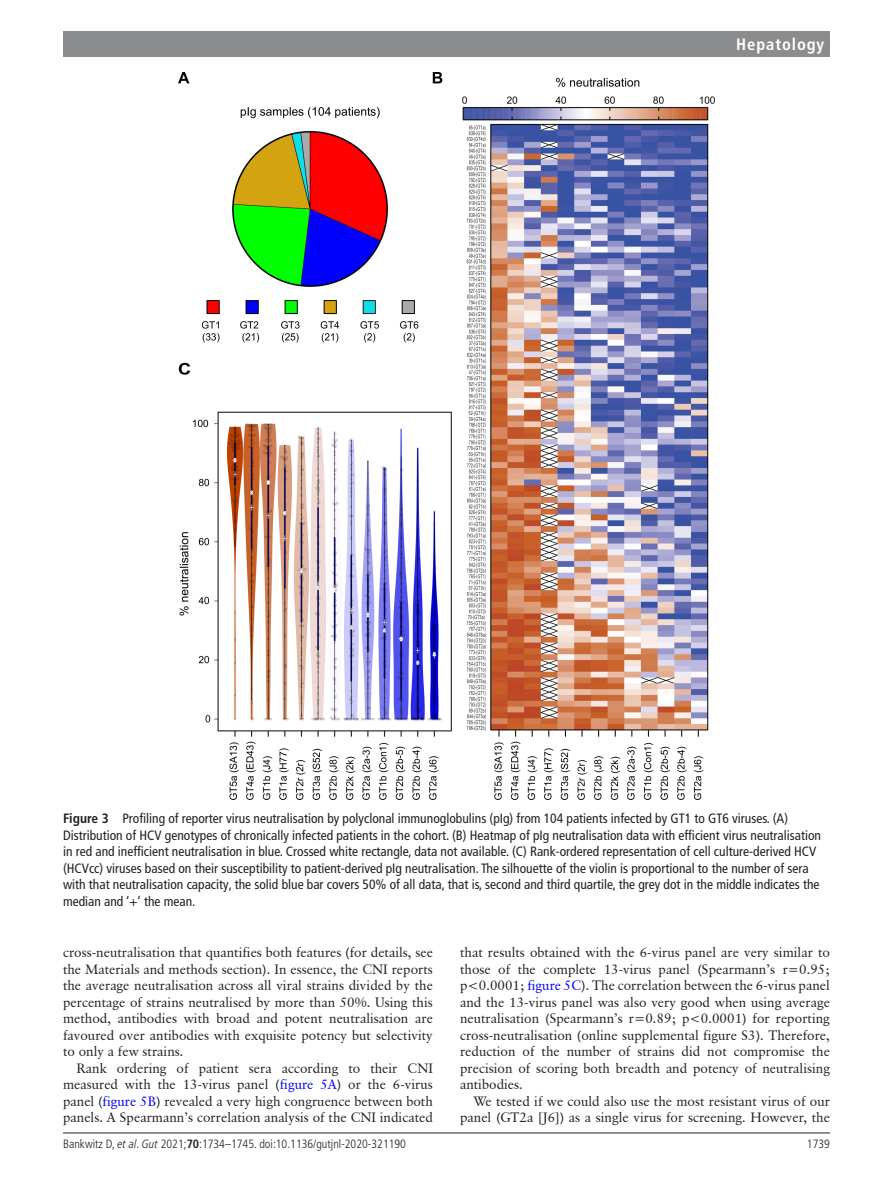
<style>
.page{position:relative;width:893px;height:1191px;background:#fff}
.page>*{position:absolute;margin:0;border:0;box-sizing:border-box;transform-origin:0 0}
.t1{font:700 condensed 16.5px "Frutiger LT Pro";letter-spacing:.055em;color:#fff}
.t2{font:13.5px/16.5px "Classical Garamond BT";color:#231f20;text-align:justify}
.t3{font:condensed 13.5px/16.5px "Frutiger LT Pro";color:#231f20}
.t4{font:300 condensed 12px "Frutiger LT Pro";color:#231f20}
.s1{font-weight:700}
.s2{color:#00f}
.s3{font-style:italic}
</style>
<div class="page">
<hr style="left:63px;top:1132px;width:767px;height:1px;background:#231f20">
<div style="left:63px;top:31px;width:767px;height:25px;background:#8a8c8e"></div>
<img style="left:178px;top:72px;width:537px;height:727px">
<p class="t1" style="left:736px;top:34px;width:90px">Hepatology</p>
<p class="t3" style="left:63px;top:810px;width:759px"><span class="s1">Figure 3</span> Profiling of reporter virus neutralisation by polyclonal immunoglobulins (pIg) from 104 patients infected by GT1 to GT6 viruses. (A)<br>Distribution of HCV genotypes of chronically infected patients in the cohort. (B) Heatmap of pIg neutralisation data with efficient virus neutralisation in red and inefficient neutralisation in blue. Crossed white rectangle, data not available. (C) Rank-ordered representation of cell culture-derived HCV (HCVcc) viruses based on their susceptibility to patient-derived pIg neutralisation. The silhouette of the violin is proportional to the number of sera with that neutralisation capacity, the solid blue bar covers 50% of all data, that is, second and third quartile, the grey dot in the middle indicates the median and ‘+’ the mean.</p>
<p class="t2" style="left:63px;top:944px;width:371px">cross-neutralisation that quantifies both features (for details, see the Materials and methods section). In essence, the CNI reports the average neutralisation across all viral strains divided by the percentage of strains neutralised by more than 50%. Using this method, antibodies with broad and potent neutralisation are favoured over antibodies with exquisite potency but selectivity to only a few strains.</p>
<p class="t2" style="left:63px;top:1059px;width:371px;text-indent:14px">Rank ordering of patient sera according to their CNI measured with the 13-virus panel (<span class="s2">figure 5A</span>) or the 6-virus panel (<span class="s2">figure 5B</span>) revealed a very high congruence between both panels. A Spearmann’s correlation analysis of the CNI indicated</p>
<p class="t2" style="left:460px;top:944px;width:371px">that results obtained with the 6-virus panel are very similar to those of the complete 13-virus panel (Spearmann’s r=0.95; p&lt;0.0001; <span class="s2">figure 5C</span>). The correlation between the 6-virus panel and the 13-virus panel was also very good when using average neutralisation (Spearmann’s r=0.89; p&lt;0.0001) for reporting cross-neutralisation (online supplemental figure S3). Therefore, reduction of the number of strains did not compromise the precision of scoring both breadth and potency of neutralising antibodies.</p>
<p class="t2" style="left:460px;top:1092px;width:371px;text-align:right">We tested if we could also use the most resistant virus of our panel (GT2a [J6]) as a single virus for screening. However, the</p>
<p class="t4" style="left:63px;top:1136px;width:345px">Bankwitz D, <span class="s3">et al</span>. <span class="s3">Gut</span> 2021;<span class="s1">70</span>:1734–1745. doi:10.1136/gutjnl-2020-321190</p>
<p class="t4" style="left:807px;top:1136px;width:25px">1739</p>
</div>
